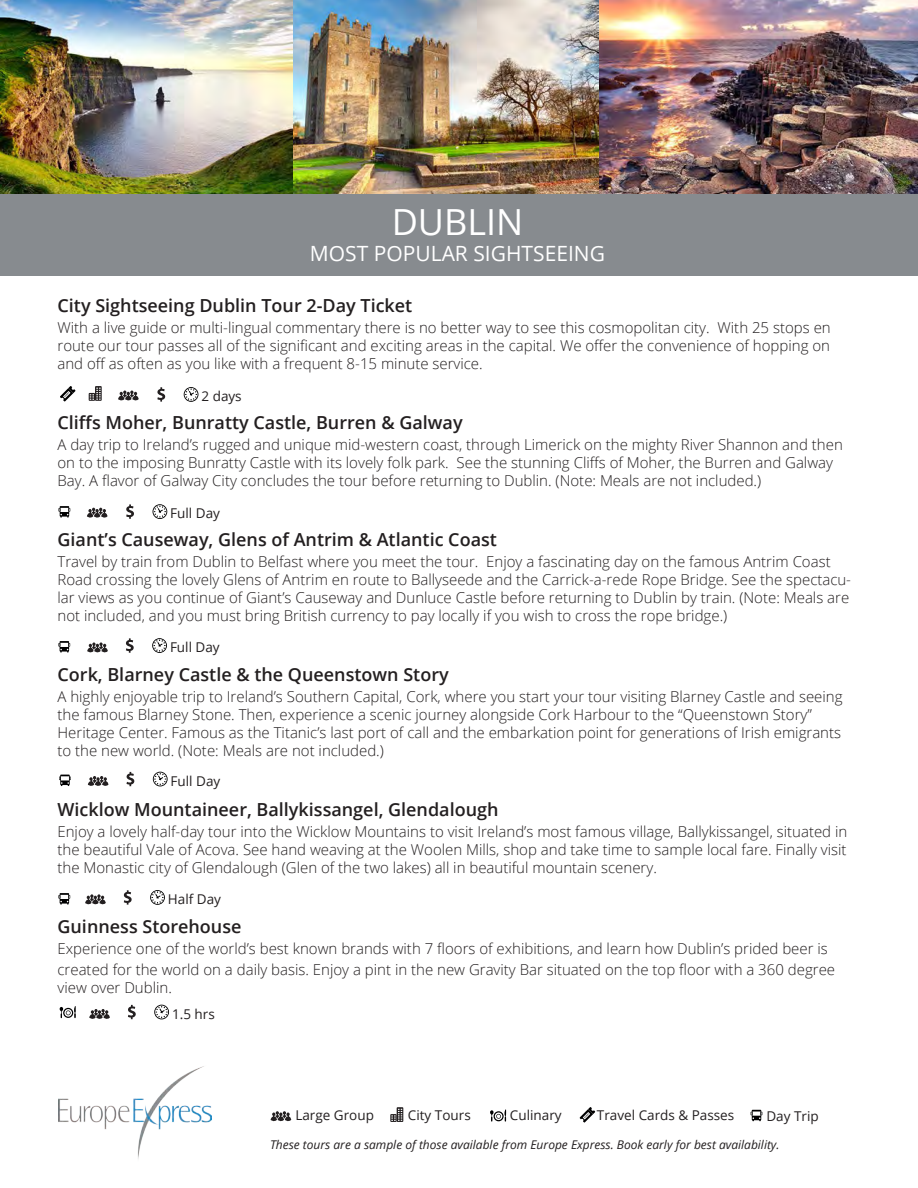
<style>
.page{position:relative;width:918px;height:1188px;background:#fff}
.page>*{position:absolute;margin:0;border:0;box-sizing:border-box;transform-origin:0 0}
.t1{font:36px "Open Sans";color:#fff}
.t2{font:21px "Open Sans";color:#fff}
.t3{font:600 18px "Open Sans";color:#231f20}
.t4{font:300 15px/18px "Open Sans";color:#231f20}
.t5{font:13.5px "Open Sans";color:#231f20}
.t6{font:italic 12px "Open Sans";color:#231f20}
</style>
<div class="page">
<img style="left:59px;top:1066px;width:152px;height:93px">
<svg style="left:184px;top:387px;width:14px;height:15px"></svg>
<svg style="left:157px;top:387px;width:8px;height:15px"></svg>
<svg style="left:118px;top:391px;width:21px;height:10px"></svg>
<svg style="left:95px;top:386px;width:7px;height:15px"></svg>
<svg style="left:89px;top:393px;width:6px;height:8px"></svg>
<svg style="left:90px;top:388px;width:11px;height:12px"></svg>
<svg style="left:153px;top:504px;width:14px;height:15px"></svg>
<svg style="left:126px;top:504px;width:8px;height:15px"></svg>
<svg style="left:87px;top:508px;width:21px;height:10px"></svg>
<svg style="left:152px;top:638px;width:15px;height:15px"></svg>
<svg style="left:126px;top:638px;width:8px;height:15px"></svg>
<svg style="left:87px;top:642px;width:21px;height:11px"></svg>
<svg style="left:154px;top:1005px;width:15px;height:14px"></svg>
<svg style="left:128px;top:1005px;width:8px;height:14px"></svg>
<svg style="left:89px;top:1009px;width:21px;height:10px"></svg>
<svg style="left:60px;top:1006px;width:16px;height:12px"></svg>
<svg style="left:150px;top:890px;width:15px;height:15px"></svg>
<svg style="left:124px;top:890px;width:8px;height:15px"></svg>
<svg style="left:85px;top:894px;width:21px;height:11px"></svg>
<svg style="left:271px;top:1111px;width:20px;height:11px"></svg>
<svg style="left:397px;top:1107px;width:6px;height:15px"></svg>
<svg style="left:390px;top:1114px;width:7px;height:8px"></svg>
<svg style="left:391px;top:1109px;width:11px;height:12px"></svg>
<svg style="left:490px;top:1109px;width:16px;height:13px"></svg>
<svg style="left:60px;top:386px;width:16px;height:16px"></svg>
<svg style="left:580px;top:1107px;width:15px;height:16px"></svg>
<svg style="left:59px;top:506px;width:11px;height:12px"></svg>
<svg style="left:58px;top:641px;width:12px;height:12px"></svg>
<svg style="left:153px;top:772px;width:15px;height:14px"></svg>
<svg style="left:126px;top:772px;width:8px;height:14px"></svg>
<svg style="left:88px;top:776px;width:20px;height:10px"></svg>
<svg style="left:59px;top:775px;width:12px;height:11px"></svg>
<svg style="left:58px;top:893px;width:12px;height:12px"></svg>
<svg style="left:751px;top:1110px;width:11px;height:11px"></svg>
<img style="left:598px;top:0;width:320px;height:195px">
<img style="left:292px;top:0;width:306px;height:195px">
<img style="left:0;top:0;width:292px;height:195px">
<div style="left:0;top:195px;width:918px;height:81px;background:#878b8f"></div>
<h1 class="t1" style="left:392px;top:198px;width:133px">DUBLIN</h1>
<h2 class="t2" style="left:310px;top:239px;width:297px">MOST POPULAR SIGHTSEEING</h2>
<p class="t3" style="left:58px;top:293px;width:356px">City Sightseeing Dublin Tour 2-Day Ticket</p>
<p class="t4" style="left:58px;top:318px;width:775px;text-align:justify">With a live guide or multi-lingual commentary there is no better way to see this cosmopolitan city. With 25 stops en route our tour passes all of the significant and exciting areas in the capital. We offer the convenience of hopping on and off as often as you like with a frequent 8-15 minute service.</p>
<p class="t5" style="left:202px;top:387px;width:42px">2 days</p>
<p class="t3" style="left:58px;top:410px;width:407px">Cliffs Moher, Bunratty Castle, Burren &amp; Galway</p>
<p class="t4" style="left:58px;top:435px;width:787px">A day trip to Ireland’s rugged and unique mid-western coast, through Limerick on the mighty River Shannon and then on to the imposing Bunratty Castle with its lovely folk park. See the stunning Cliffs of Moher, the Burren and Galway<br>Bay. A flavor of Galway City concludes the tour before returning to Dublin. (Note: Meals are not included.)</p>
<p class="t5" style="left:170px;top:504px;width:51px">Full Day</p>
<p class="t3" style="left:58px;top:527px;width:441px">Giant’s Causeway, Glens of Antrim &amp; Atlantic Coast</p>
<p class="t4" style="left:58px;top:552px;width:795px">Travel by train from Dublin to Belfast where you meet the tour. Enjoy a fascinating day on the famous Antrim Coast Road crossing the lovely Glens of Antrim en route to Ballyseede and the Carrick-a-rede Rope Bridge. See the spectacu&shy;lar views as you continue of Giant’s Causeway and Dunluce Castle before returning to Dublin by train. (Note: Meals are not included, and you must bring British currency to pay locally if you wish to cross the rope bridge.)</p>
<p class="t5" style="left:170px;top:638px;width:51px">Full Day</p>
<p class="t3" style="left:58px;top:662px;width:393px">Cork, Blarney Castle &amp; the Queenstown Story</p>
<p class="t4" style="left:58px;top:687px;width:787px">A highly enjoyable trip to Ireland’s Southern Capital, Cork, where you start your tour visiting Blarney Castle and seeing the famous Blarney Stone. Then, experience a scenic journey alongside Cork Harbour to the “Queenstown Story” Heritage Center. Famous as the Titanic’s last port of call and the embarkation point for generations of Irish emigrants to the new world. (Note: Meals are not included.)</p>
<p class="t5" style="left:171px;top:771px;width:51px">Full Day</p>
<p class="t3" style="left:58px;top:797px;width:443px">Wicklow Mountaineer, Ballykissangel, Glendalough</p>
<p class="t4" style="left:58px;top:822px;width:791px;text-align:justify">Enjoy a lovely half-day tour into the Wicklow Mountains to visit Ireland’s most famous village, Ballykissangel, situated in the beautiful Vale of Acova. See hand weaving at the Woolen Mills, shop and take time to sample local fare. Finally visit the Monastic city of Glendalough (Glen of the two lakes) all in beautiful mountain scenery.</p>
<p class="t5" style="left:168px;top:890px;width:55px">Half Day</p>
<p class="t3" style="left:58px;top:914px;width:186px">Guinness Storehouse</p>
<p class="t4" style="left:58px;top:938px;width:779px;line-height:21px">Experience one of the world’s best known brands with 7 floors of exhibitions, and learn how Dublin’s prided beer is created for the world on a daily basis. Enjoy a pint in the new Gravity Bar situated on the top floor with a 360 degree</p>
<p class="t4" style="left:58px;top:978px;width:116px">view over Dublin.</p>
<p class="t5" style="left:172px;top:1004px;width:44px">1.5 hrs</p>
<p class="t5" style="left:295px;top:1106px;width:80px">Large Group</p>
<p class="t5" style="left:408px;top:1106px;width:64px">City Tours</p>
<p class="t5" style="left:510px;top:1106px;width:53px">Culinary</p>
<p class="t5" style="left:597px;top:1106px;width:139px">Travel Cards &amp; Passes</p>
<p class="t5" style="left:766px;top:1107px;width:54px">Day Trip</p>
<p class="t6" style="left:270px;top:1137px;width:511px">These tours are a sample of those available from Europe Express. Book early for best availability.</p>
</div>
